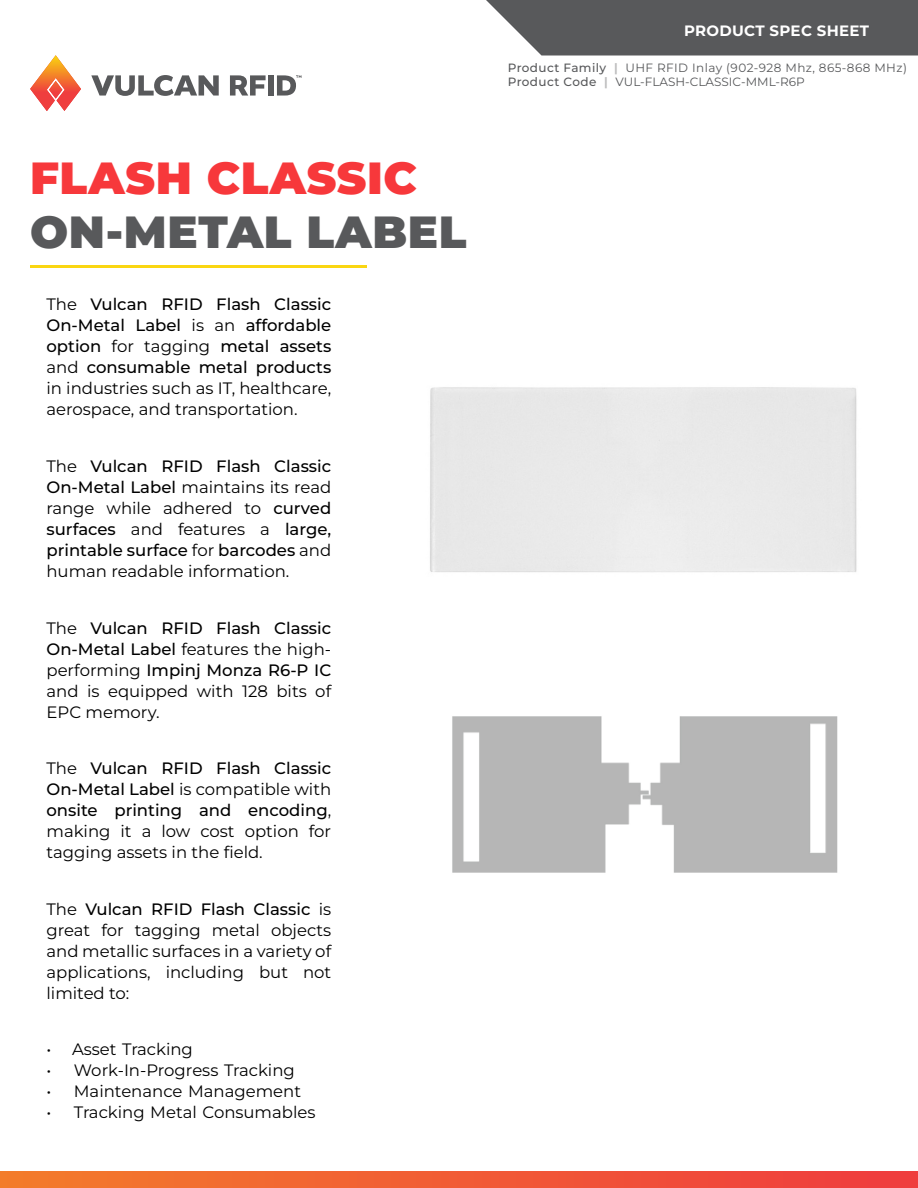
<style>
.page{position:relative;width:918px;height:1188px;background:#fff}
.page>*{position:absolute;margin:0;border:0;box-sizing:border-box;transform-origin:0 0}
.t1{font:900 45px "Montserrat";letter-spacing:.015em;color:#58595b}
.t2{font:900 45px "Montserrat";letter-spacing:.015em;color:#f7383b}
.t3{font:16.5px/21px "Montserrat";color:#000;text-align:justify}
.t4{font:500 16.5px/21px "Montserrat";color:#000;text-align:justify}
.t5{font:700 15px "Montserrat";letter-spacing:.02em;color:#fff}
.t6{font:12px/13.5px "Montserrat";letter-spacing:.035em;color:#58595b}
.s1{font-weight:400}
.s2{font-weight:500}
.s3{font-weight:700;color:rgb(88 89 91/.39)}
</style>
<div class="page">
<div style="left:0;top:1172px;width:918px;height:16px;background:linear-gradient(to right,#f37c2b,#ef3b3f)"></div>
<svg style="left:30px;top:55px;width:51px;height:56px"></svg>
<svg style="left:91px;top:75px;width:128px;height:21px"></svg>
<svg style="left:230px;top:75px;width:36px;height:21px"></svg>
<div style="left:268px;top:75px;width:5px;height:21px;background:#58595b"></div>
<svg style="left:277px;top:75px;width:25px;height:21px"></svg>
<svg style="left:486px;top:0;width:432px;height:56px;background:#656567"></svg>
<hr style="left:30px;top:265px;width:336px;height:2px;background:#fad612">
<img style="left:452px;top:716px;width:386px;height:157px">
<h1 class="t2" style="left:30px;top:150px;width:389px">FLASH CLASSIC</h1>
<h1 class="t1" style="left:30px;top:204px;width:438px">ON-METAL LABEL</h1>
<p class="t4" style="left:46px;top:294px;width:286px"><span class="s1">The</span> Vulcan RFID Flash Classic On-Metal Label <span class="s1">is an</span> affordable option <span class="s1">for tagging</span> metal assets <span class="s1">and</span> consumable metal products <span class="s1">in industries such as IT, healthcare, aerospace, and transportation.</span></p>
<p class="t3" style="left:46px;top:456px;width:286px">The <span class="s2">Vulcan RFID Flash Classic On-Metal Label</span> maintains its read range while adhered to <span class="s2">curved surfaces</span> and features a <span class="s2">large, printable surface</span> for <span class="s2">barcodes</span> and human readable information.</p>
<p class="t3" style="left:46px;top:617px;width:286px">The <span class="s2">Vulcan RFID Flash Classic On-Metal Label</span> features the high&shy;performing <span class="s2">Impinj Monza R6-P IC </span>and is equipped with 128 bits of EPC memory.</p>
<p class="t3" style="left:46px;top:758px;width:286px">The <span class="s2">Vulcan RFID Flash Classic On-Metal Label</span> is compatible with <span class="s2">onsite printing and encoding</span>, making it a low cost option for tagging assets in the field.</p>
<p class="t3" style="left:46px;top:898px;width:286px">The <span class="s2">Vulcan RFID Flash Classic</span> is great for tagging metal objects and metallic surfaces in a variety of applications, including but not limited to:</p>
<p class="t3" style="left:46px;top:1039px;width:148px">• Asset Tracking</p>
<p class="t3" style="left:46px;top:1060px;width:250px">• Work-In-Progress Tracking</p>
<p class="t3" style="left:46px;top:1081px;width:256px">• Maintenance Management</p>
<p class="t3" style="left:46px;top:1102px;width:271px">• Tracking Metal Consumables</p>
<p class="t5" style="left:684px;top:21px;width:187px">PRODUCT SPEC SHEET</p>
<p class="t6" style="left:508px;top:61px;width:401px"><span class="s2">Product Family</span> <span class="s3">|</span> UHF RFID Inlay (902-928 Mhz, 865-868 MHz)<br><span class="s2">Product Code</span> <span class="s3">|</span> VUL-FLASH-CLASSIC-MML-R6P</p>
</div>
